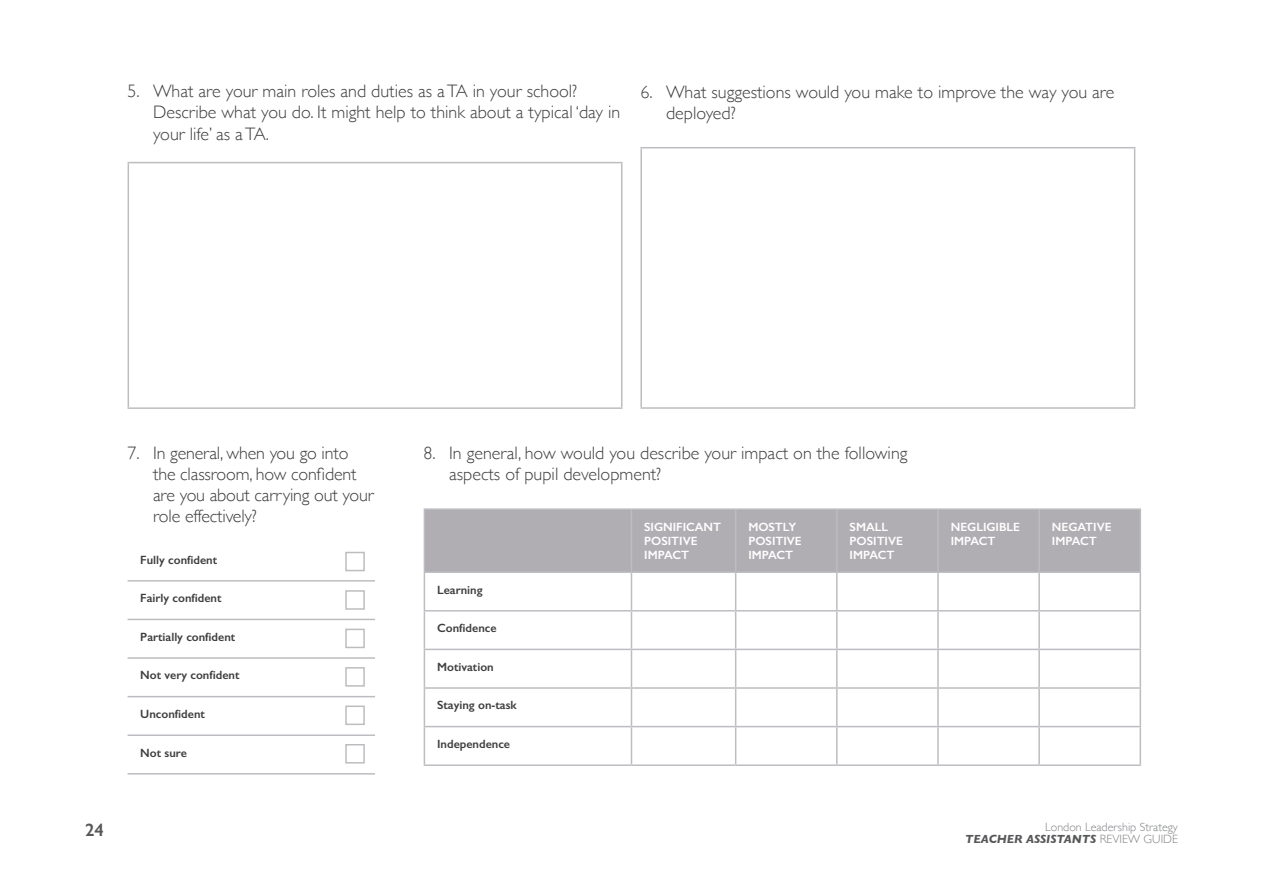
<style>
.page{position:relative;width:1263px;height:893px;background:#fff}
.page>*{position:absolute;margin:0;border:0;box-sizing:border-box;transform-origin:0 0}
.t1{font:300 18px/21px "Gill Sans";color:#3e3e3f}
.t2{font:600 18px "Gill Sans";color:#57585a}
.t3{font:600 12px "Gill Sans";color:#3e3e3f}
.t4{font:600 12px/14.4px "Gill Sans";color:#fff}
.t5{font:300 12px/12px "Gill Sans";color:#808285;text-align:right}
.s1{font-weight:700;font-style:italic;color:#57585a}
</style>
<div class="page">
<hr style="left:128px;top:162px;width:494px;height:1px;background:#bcbdc0">
<hr style="left:128px;top:163px;width:1px;height:244px;background:#bcbdc0">
<hr style="left:621px;top:163px;width:1px;height:244px;background:#bcbdc0">
<hr style="left:128px;top:407px;width:494px;height:2px;background:#bcbdc0">
<hr style="left:640px;top:147px;width:495px;height:1px;background:#bcbdc0">
<hr style="left:640px;top:148px;width:2px;height:259px;background:#bcbdc0">
<hr style="left:1134px;top:148px;width:1px;height:259px;background:#bcbdc0">
<hr style="left:640px;top:407px;width:495px;height:2px;background:#bcbdc0">
<svg style="left:128px;top:551px;width:247px;height:213px"></svg>
<hr style="left:128px;top:657px;width:247px;height:2px;background:#bcbdc0">
<hr style="left:128px;top:696px;width:247px;height:1px;background:#bcbdc0">
<hr style="left:128px;top:734px;width:247px;height:2px;background:#bcbdc0">
<hr style="left:128px;top:773px;width:247px;height:2px;background:#bcbdc0">
<hr style="left:128px;top:580px;width:247px;height:2px;background:#bcbdc0">
<hr style="left:128px;top:619px;width:247px;height:1px;background:#bcbdc0">
<div style="left:345px;top:552px;width:20px;height:19px;background:#fff;border:2px solid #bcbdc0"></div>
<div style="left:345px;top:590px;width:20px;height:20px;background:#fff;border:2px solid #bcbdc0"></div>
<div style="left:345px;top:629px;width:20px;height:19px;background:#fff;border:2px solid #bcbdc0"></div>
<div style="left:345px;top:667px;width:20px;height:20px;background:#fff;border:2px solid #bcbdc0"></div>
<div style="left:345px;top:705px;width:20px;height:20px;background:#fff;border:2px solid #bcbdc0"></div>
<div style="left:345px;top:744px;width:20px;height:19px;background:#fff;border:2px solid #bcbdc0"></div>
<div style="left:425px;top:510px;width:714px;height:61px;background:#b1aeb3"></div>
<svg style="left:425px;top:573px;width:714px;height:191px"></svg>
<hr style="left:424px;top:510px;width:1px;height:61px;background:#bcbdc0">
<hr style="left:631px;top:510px;width:1px;height:61px;background:#bcbdc0">
<hr style="left:735px;top:510px;width:1px;height:61px;background:#bcbdc0">
<hr style="left:836px;top:510px;width:1px;height:61px;background:#bcbdc0">
<hr style="left:937px;top:510px;width:2px;height:61px;background:#bcbdc0">
<hr style="left:1038px;top:510px;width:2px;height:61px;background:#bcbdc0">
<hr style="left:1139px;top:510px;width:2px;height:61px;background:#bcbdc0">
<hr style="left:424px;top:571px;width:207px;height:2px;background:#bcbdc0">
<hr style="left:424px;top:573px;width:1px;height:37px;background:#bcbdc0">
<hr style="left:631px;top:571px;width:105px;height:2px;background:#bcbdc0">
<hr style="left:631px;top:573px;width:1px;height:37px;background:#bcbdc0">
<hr style="left:736px;top:571px;width:101px;height:2px;background:#bcbdc0">
<hr style="left:735px;top:573px;width:1px;height:37px;background:#bcbdc0">
<hr style="left:837px;top:571px;width:101px;height:2px;background:#bcbdc0">
<hr style="left:836px;top:573px;width:1px;height:37px;background:#bcbdc0">
<hr style="left:938px;top:571px;width:101px;height:2px;background:#bcbdc0">
<hr style="left:937px;top:573px;width:2px;height:37px;background:#bcbdc0">
<hr style="left:1039px;top:571px;width:102px;height:2px;background:#bcbdc0">
<hr style="left:1038px;top:573px;width:2px;height:37px;background:#bcbdc0">
<hr style="left:1139px;top:573px;width:2px;height:37px;background:#bcbdc0">
<hr style="left:424px;top:610px;width:207px;height:1px;background:#bcbdc0">
<hr style="left:424px;top:611px;width:1px;height:38px;background:#bcbdc0">
<hr style="left:631px;top:610px;width:105px;height:1px;background:#bcbdc0">
<hr style="left:631px;top:611px;width:1px;height:38px;background:#bcbdc0">
<hr style="left:736px;top:610px;width:101px;height:1px;background:#bcbdc0">
<hr style="left:735px;top:611px;width:1px;height:38px;background:#bcbdc0">
<hr style="left:837px;top:610px;width:101px;height:1px;background:#bcbdc0">
<hr style="left:836px;top:611px;width:1px;height:38px;background:#bcbdc0">
<hr style="left:938px;top:610px;width:101px;height:1px;background:#bcbdc0">
<hr style="left:937px;top:611px;width:2px;height:38px;background:#bcbdc0">
<hr style="left:1039px;top:610px;width:102px;height:1px;background:#bcbdc0">
<hr style="left:1038px;top:611px;width:2px;height:38px;background:#bcbdc0">
<hr style="left:1139px;top:611px;width:2px;height:38px;background:#bcbdc0">
<hr style="left:424px;top:649px;width:207px;height:1px;background:#bcbdc0">
<hr style="left:424px;top:650px;width:1px;height:37px;background:#bcbdc0">
<hr style="left:631px;top:649px;width:105px;height:1px;background:#bcbdc0">
<hr style="left:631px;top:650px;width:1px;height:37px;background:#bcbdc0">
<hr style="left:736px;top:649px;width:101px;height:1px;background:#bcbdc0">
<hr style="left:735px;top:650px;width:1px;height:37px;background:#bcbdc0">
<hr style="left:837px;top:649px;width:101px;height:1px;background:#bcbdc0">
<hr style="left:836px;top:650px;width:1px;height:37px;background:#bcbdc0">
<hr style="left:938px;top:649px;width:101px;height:1px;background:#bcbdc0">
<hr style="left:937px;top:650px;width:2px;height:37px;background:#bcbdc0">
<hr style="left:1039px;top:649px;width:102px;height:1px;background:#bcbdc0">
<hr style="left:1038px;top:650px;width:2px;height:37px;background:#bcbdc0">
<hr style="left:1139px;top:650px;width:2px;height:37px;background:#bcbdc0">
<hr style="left:424px;top:687px;width:207px;height:2px;background:#bcbdc0">
<hr style="left:424px;top:689px;width:1px;height:37px;background:#bcbdc0">
<hr style="left:631px;top:687px;width:105px;height:2px;background:#bcbdc0">
<hr style="left:631px;top:689px;width:1px;height:37px;background:#bcbdc0">
<hr style="left:736px;top:687px;width:101px;height:2px;background:#bcbdc0">
<hr style="left:735px;top:689px;width:1px;height:37px;background:#bcbdc0">
<hr style="left:837px;top:687px;width:101px;height:2px;background:#bcbdc0">
<hr style="left:836px;top:689px;width:1px;height:37px;background:#bcbdc0">
<hr style="left:938px;top:687px;width:101px;height:2px;background:#bcbdc0">
<hr style="left:937px;top:689px;width:2px;height:37px;background:#bcbdc0">
<hr style="left:1039px;top:687px;width:102px;height:2px;background:#bcbdc0">
<hr style="left:1038px;top:689px;width:2px;height:37px;background:#bcbdc0">
<hr style="left:1139px;top:689px;width:2px;height:37px;background:#bcbdc0">
<hr style="left:424px;top:726px;width:207px;height:1px;background:#bcbdc0">
<hr style="left:424px;top:727px;width:1px;height:37px;background:#bcbdc0">
<hr style="left:631px;top:726px;width:105px;height:1px;background:#bcbdc0">
<hr style="left:631px;top:727px;width:1px;height:37px;background:#bcbdc0">
<hr style="left:736px;top:726px;width:101px;height:1px;background:#bcbdc0">
<hr style="left:735px;top:727px;width:1px;height:37px;background:#bcbdc0">
<hr style="left:837px;top:726px;width:101px;height:1px;background:#bcbdc0">
<hr style="left:836px;top:727px;width:1px;height:37px;background:#bcbdc0">
<hr style="left:938px;top:726px;width:101px;height:1px;background:#bcbdc0">
<hr style="left:937px;top:727px;width:2px;height:37px;background:#bcbdc0">
<hr style="left:1039px;top:726px;width:102px;height:1px;background:#bcbdc0">
<hr style="left:1038px;top:727px;width:2px;height:37px;background:#bcbdc0">
<hr style="left:1139px;top:727px;width:2px;height:37px;background:#bcbdc0">
<hr style="left:424px;top:764px;width:207px;height:2px;background:#bcbdc0">
<hr style="left:631px;top:764px;width:105px;height:2px;background:#bcbdc0">
<hr style="left:736px;top:764px;width:101px;height:2px;background:#bcbdc0">
<hr style="left:837px;top:764px;width:101px;height:2px;background:#bcbdc0">
<hr style="left:938px;top:764px;width:101px;height:2px;background:#bcbdc0">
<hr style="left:1039px;top:764px;width:102px;height:2px;background:#bcbdc0">
<hr style="left:424px;top:508px;width:207px;height:2px;background:#bcbdc0">
<hr style="left:631px;top:508px;width:105px;height:2px;background:#bcbdc0">
<hr style="left:736px;top:508px;width:101px;height:2px;background:#bcbdc0">
<hr style="left:837px;top:508px;width:101px;height:2px;background:#bcbdc0">
<hr style="left:938px;top:508px;width:101px;height:2px;background:#bcbdc0">
<hr style="left:1039px;top:508px;width:102px;height:2px;background:#bcbdc0">
<p class="t1" style="left:153px;top:80px;width:469px;text-indent:-26px">5. What are your main roles and duties as a TA in your school?<br>Describe what you do. It might help to think about a typical ‘day in your life’ as a TA.</p>
<p class="t1" style="left:666px;top:80px;width:450px;text-indent:-26px">6. What suggestions would you make to improve the way you are deployed?</p>
<p class="t1" style="left:153px;top:442px;width:222px;text-indent:-26px">7. In general, when you go into the classroom, how confident are you about carrying out your role effectively?</p>
<p class="t3" style="left:140px;top:552px;width:78px">Fully confident</p>
<p class="t3" style="left:140px;top:591px;width:83px">Fairly confident</p>
<p class="t3" style="left:140px;top:630px;width:97px">Partially confident</p>
<p class="t3" style="left:140px;top:668px;width:101px">Not very confident</p>
<p class="t3" style="left:140px;top:707px;width:66px">Unconfident</p>
<p class="t3" style="left:140px;top:745px;width:48px">Not sure</p>
<p class="t1" style="left:449px;top:442px;width:460px;text-indent:-26px">8. In general, how would you describe your impact on the following aspects of pupil development?</p>
<p class="t4" style="left:644px;top:519px;width:78px">SIGNIFICANT<br>POSITIVE<br>IMPACT</p>
<p class="t4" style="left:748px;top:519px;width:55px">MOSTLY<br>POSITIVE<br>IMPACT</p>
<p class="t4" style="left:849px;top:519px;width:55px">SMALL<br>POSITIVE<br>IMPACT</p>
<p class="t4" style="left:951px;top:519px;width:71px">NEGLIGIBLE<br>IMPACT</p>
<p class="t4" style="left:1052px;top:519px;width:61px">NEGATIVE<br>IMPACT</p>
<p class="t3" style="left:437px;top:582px;width:47px">Learning</p>
<p class="t3" style="left:437px;top:621px;width:61px">Confidence</p>
<p class="t3" style="left:437px;top:659px;width:58px">Motivation</p>
<p class="t3" style="left:437px;top:698px;width:81px">Staying on-task</p>
<p class="t3" style="left:437px;top:737px;width:74px">Independence</p>
<p class="t2" style="left:85px;top:819px;width:21px">24</p>
<p class="t5" style="left:965px;top:821px;width:214px">London Leadership Strategy<br><span class="s1">TEACHER ASSISTANTS</span> REVIEW GUIDE</p>
</div>
